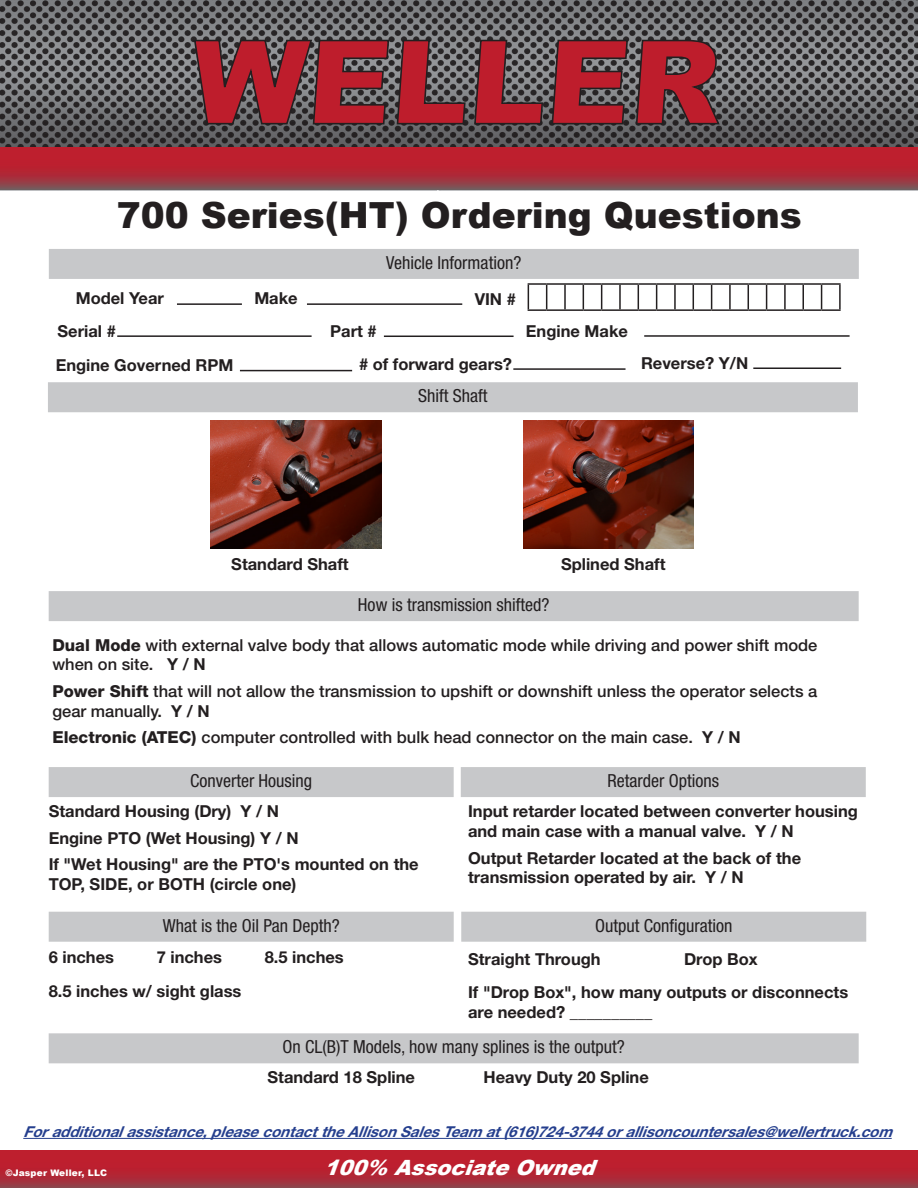
<style>
.page{position:relative;width:918px;height:1188px;background:#fff}
.page>*{position:absolute;margin:0;border:0;box-sizing:border-box;transform-origin:0 0}
.t1{font:900 116.1px "Arial";color:#be1d2c}
.t2{font:900 36px "Arial";color:#231f20}
.t3{font:italic 900 21px "Arial";color:#fff}
.t4{font:condensed 18px "Helvetica Neue LT Std";color:#231f20}
.t5{font:700 16.5px/19.8px "Helvetica Neue LT Std";color:#231f20}
.t6{font:500 16.5px/19.8px "Helvetica Neue LT Std";color:#231f20}
.t7{font:italic 700 15px "Helvetica Neue LT Std";color:#253f8e}
.t8{font:900 9px "Arial";letter-spacing:.02em;color:#fff}
.s1{font-weight:800}
.s2{font-weight:700}
</style>
<div class="page">
<svg style="left:0;top:1150px;width:918px;height:38px;background:#b22634"></svg>
<img style="left:0;top:0;width:918px;height:191px">
<svg style="left:0;top:148px;width:918px;height:42px;background:#ac2c38"></svg>
<svg style="left:187px;top:39px;width:540px;height:87px;background:#5c5b5e"></svg>
<div style="left:49px;top:249px;width:810px;height:30px;background:#c7c8ca"></div>
<div style="left:48px;top:382px;width:810px;height:30px;background:#c7c8ca"></div>
<div style="left:49px;top:591px;width:810px;height:30px;background:#c7c8ca"></div>
<hr style="left:23px;top:1138px;width:869px;height:1px;background:#253f8e">
<hr style="left:177px;top:303px;width:65px;height:2px;background:#231f20">
<svg style="left:528px;top:283px;width:313px;height:28px"></svg>
<hr style="left:307px;top:303px;width:155px;height:2px;background:#231f20">
<hr style="left:644px;top:335px;width:206px;height:2px;background:#231f20">
<hr style="left:117px;top:335px;width:195px;height:2px;background:#231f20">
<hr style="left:384px;top:336px;width:130px;height:1px;background:#231f20">
<hr style="left:240px;top:370px;width:112px;height:1px;background:#231f20">
<hr style="left:513px;top:368px;width:113px;height:2px;background:#231f20">
<hr style="left:753px;top:367px;width:88px;height:2px;background:#231f20">
<div style="left:49px;top:767px;width:405px;height:30px;background:#c7c8ca"></div>
<div style="left:461px;top:767px;width:405px;height:30px;background:#c7c8ca"></div>
<div style="left:49px;top:912px;width:405px;height:30px;background:#c7c8ca"></div>
<div style="left:461px;top:912px;width:405px;height:30px;background:#c7c8ca"></div>
<div style="left:49px;top:1033px;width:810px;height:30px;background:#c7c8ca"></div>
<img style="left:211px;top:420px;width:170px;height:129px">
<img style="left:523px;top:420px;width:170px;height:129px">
<h1 class="t1" style="left:189px;top:-2px;width:542px">WELLER</h1>
<p class="t2" style="left:117px;top:189px;width:686px">700 Series(HT) Ordering Questions</p>
<p class="t4" style="left:386px;top:252px;width:137px">Vehicle Information?</p>
<p class="t5" style="left:76px;top:287px;width:90px">Model Year</p>
<p class="t5" style="left:254px;top:287px;width:45px">Make</p>
<p class="t5" style="left:475px;top:289px;width:43px">VIN #</p>
<p class="t5" style="left:58px;top:321px;width:60px">Serial #</p>
<p class="t5" style="left:330px;top:321px;width:48px">Part #</p>
<p class="t5" style="left:526px;top:321px;width:104px">Engine Make</p>
<p class="t5" style="left:56px;top:355px;width:179px">Engine Governed RPM</p>
<p class="t5" style="left:359px;top:354px;width:155px"># of forward gears?</p>
<p class="t5" style="left:641px;top:353px;width:109px">Reverse? Y/N</p>
<p class="t5" style="left:231px;top:554px;width:119px">Standard Shaft</p>
<p class="t4" style="left:418px;top:385px;width:71px">Shift Shaft</p>
<p class="t5" style="left:561px;top:554px;width:106px">Splined Shaft</p>
<p class="t4" style="left:358px;top:594px;width:193px">How is transmission shifted?</p>
<p class="t6" style="left:52px;top:635px;width:767px"><span class="s1">Dual Mode</span> with external valve body that allows automatic mode while driving and power shift mode when on site. <span class="s2">Y / N</span></p>
<p class="t6" style="left:52px;top:681px;width:767px"><span class="s1">Power Shift</span> that will not allow the transmission to upshift or downshift unless the operator selects a gear manually. <span class="s2">Y / N</span></p>
<p class="t6" style="left:52px;top:727px;width:690px"><span class="s1">Electronic (ATEC)</span> computer controlled with bulk head connector on the main case. <span class="s2">Y / N</span></p>
<p class="t4" style="left:190px;top:770px;width:124px">Converter Housing</p>
<p class="t4" style="left:607px;top:770px;width:113px">Retarder Options</p>
<p class="t5" style="left:49px;top:801px;width:232px">Standard Housing (Dry) Y / N</p>
<p class="t5" style="left:49px;top:828px;width:251px">Engine PTO (Wet Housing) Y / N</p>
<p class="t5" style="left:49px;top:854px;width:372px">If "Wet Housing" are the PTO's mounted on the<br>TOP, SIDE, or BOTH (circle one)</p>
<p class="t5" style="left:468px;top:801px;width:391px">Input retarder located between converter housing and main case with a manual valve. Y / N</p>
<p class="t5" style="left:468px;top:847px;width:335px">Output Retarder located at the back of the transmission operated by air. Y / N</p>
<p class="t4" style="left:163px;top:915px;width:179px">What is the Oil Pan Depth?</p>
<p class="t4" style="left:595px;top:915px;width:139px">Output Configuration</p>
<p class="t5" style="left:49px;top:947px;width:67px">6 inches</p>
<p class="t5" style="left:157px;top:947px;width:67px">7 inches</p>
<p class="t5" style="left:265px;top:947px;width:81px">8.5 inches</p>
<p class="t5" style="left:49px;top:981px;width:194px">8.5 inches w/ sight glass</p>
<p class="t5" style="left:468px;top:949px;width:134px">Straight Through</p>
<p class="t5" style="left:684px;top:949px;width:75px">Drop Box</p>
<p class="t5" style="left:468px;top:982px;width:382px">If "Drop Box", how many outputs or disconnects are needed? __________</p>
<p class="t4" style="left:283px;top:1036px;width:344px">On CL(B)T Models, how many splines is the output?</p>
<p class="t5" style="left:267px;top:1067px;width:149px">Standard 18 Spline</p>
<p class="t5" style="left:483px;top:1067px;width:167px">Heavy Duty 20 Spline</p>
<p class="t7" style="left:23px;top:1122px;width:877px">Foradditionalassistance,pleasecontacttheAllisonSalesTeam at(616)724-3744orallisoncountersales@wellertruck.com</p>
<p class="t8" style="left:5px;top:1167px;width:103px">©Jasper Weller, LLC</p>
<p class="t3" style="left:324px;top:1153px;width:282px">100% AssociateOwned</p>
</div>
